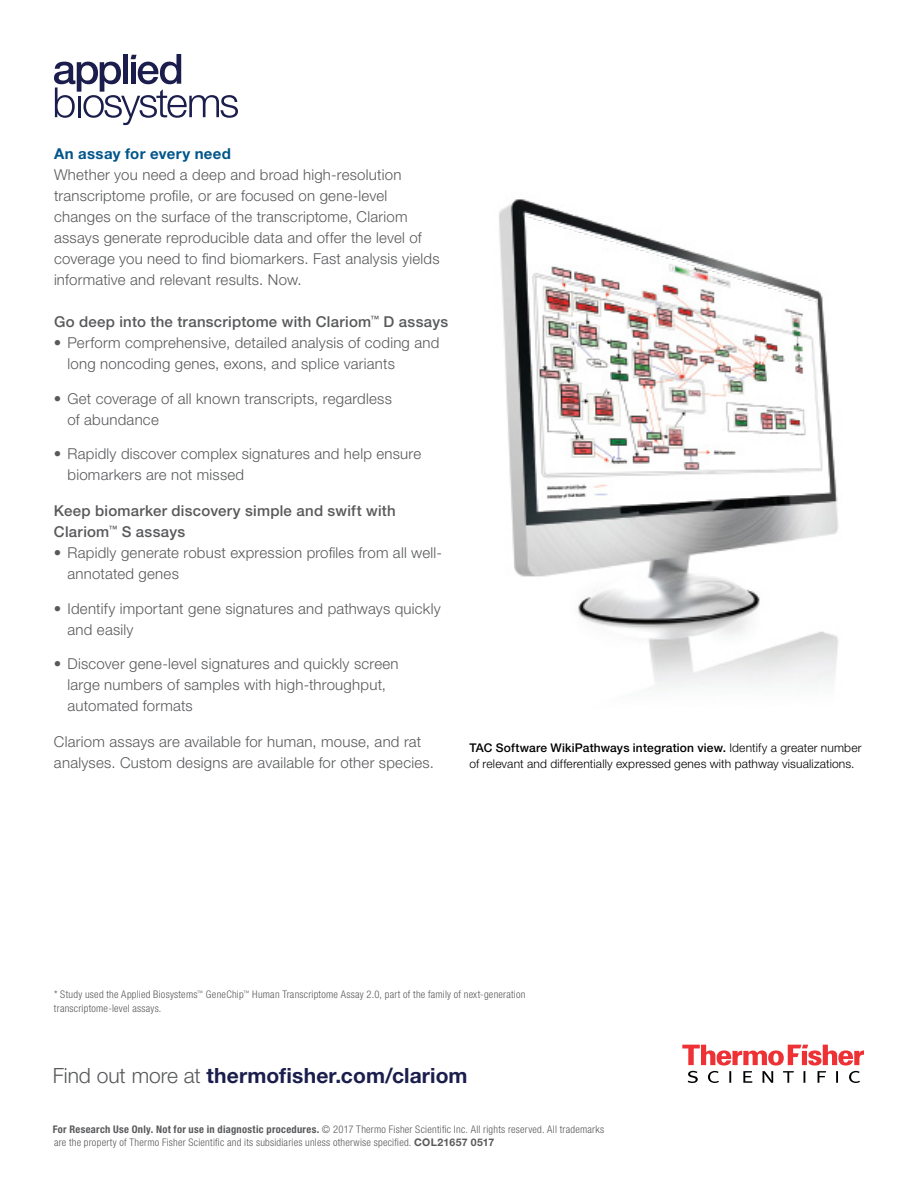
<style>
.page{position:relative;width:918px;height:1188px;background:#fff}
.page>*{position:absolute;margin:0;border:0;box-sizing:border-box;transform-origin:0 0}
.t1{font:700 21px "Helvetica Neue LT Std";letter-spacing:.005em;color:#1b1e4d}
.t2{font:300 15px/21px "Helvetica Neue LT Std";letter-spacing:.015em;color:#58595b}
.t3{font:500 15px/21px "Helvetica Neue LT Std";letter-spacing:.015em;color:#58595b}
.t4{font:700 15px "Helvetica Neue LT Std";letter-spacing:.025em;color:#00558a}
.t5{font:300 12px/15.8px "Helvetica Neue LT Std";letter-spacing:.015em;color:#000}
.t6{font:300 condensed 10.5px/13.5px "Helvetica Neue LT Std";letter-spacing:.025em;color:#58595b}
.s1{font-weight:500}
.s2{font-weight:300;color:#58595b}
.s3{font-weight:700}
.s4{font-weight:700;font-stretch:normal}
</style>
<div class="page">
<svg style="left:682px;top:1045px;width:182px;height:38px"></svg>
<img style="left:499px;top:199px;width:340px;height:490px">
<svg style="left:54px;top:54px;width:184px;height:71px"></svg>
<p class="t4" style="left:54px;top:144px;width:179px">An assay for every need</p>
<p class="t2" style="left:54px;top:164px;width:387px">Whether you need a deep and broad high-resolution transcriptome profile, or are focused on gene-level changes on the surface of the transcriptome, Clariom assays generate reproducible data and offer the level of coverage you need to find biomarkers. Fast analysis yields informative and relevant results. Now.</p>
<p class="t3" style="left:54px;top:311px;width:396px">Go deep into the transcriptome with Clariom<sup>™</sup> D assays</p>
<p class="t2" style="left:67px;top:332px;width:373px;text-indent:-14px">• Perform comprehensive, detailed analysis of coding and long noncoding genes, exons, and splice variants</p>
<p class="t2" style="left:67px;top:387px;width:326px;text-indent:-14px">• Get coverage of all known transcripts, regardless of abundance</p>
<p class="t2" style="left:67px;top:443px;width:355px;text-indent:-14px">• Rapidly discover complex signatures and help ensure biomarkers are not missed</p>
<p class="t3" style="left:54px;top:500px;width:343px">Keep biomarker discovery simple and swift with<br>Clariom<sup>™</sup> S assays</p>
<p class="t2" style="left:67px;top:542px;width:376px;text-indent:-14px">• Rapidly generate robust expression profiles from all well&shy;annotated genes</p>
<p class="t2" style="left:67px;top:597px;width:375px;text-indent:-14px">• Identify important gene signatures and pathways quickly and easily</p>
<p class="t2" style="left:67px;top:653px;width:333px;text-indent:-14px">• Discover gene-level signatures and quickly screen large numbers of samples with high-throughput, automated formats</p>
<p class="t2" style="left:54px;top:731px;width:382px">Clariom assays are available for human, mouse, and rat analyses. Custom designs are available for other species.</p>
<p class="t5" style="left:470px;top:740px;width:394px"><span class="s1">TAC Software WikiPathways integration view.</span> Identify a greater number of relevant and differentially expressed genes with pathway visualizations.</p>
<p class="t6" style="left:54px;top:988px;width:473px">* Study used the Applied Biosystems<sup>™</sup> GeneChip<sup>™</sup> Human Transcriptome Assay 2.0, part of the family of next-generation transcriptome-level assays.</p>
<h1 class="t1" style="left:53px;top:1063px;width:416px"><span class="s2">Find out more at</span> thermofisher.com/clariom</h1>
<p class="t6" style="left:53px;top:1122px;width:553px"><span class="s3">For Research Use Only. Not for use in diagnostic procedures.</span> © 2017 Thermo Fisher Scientific Inc. All rights reserved. All trademarks are the property of Thermo Fisher Scientific and its subsidiaries unless otherwise specified. <span class="s4">COL21657 0517</span></p>
</div>
